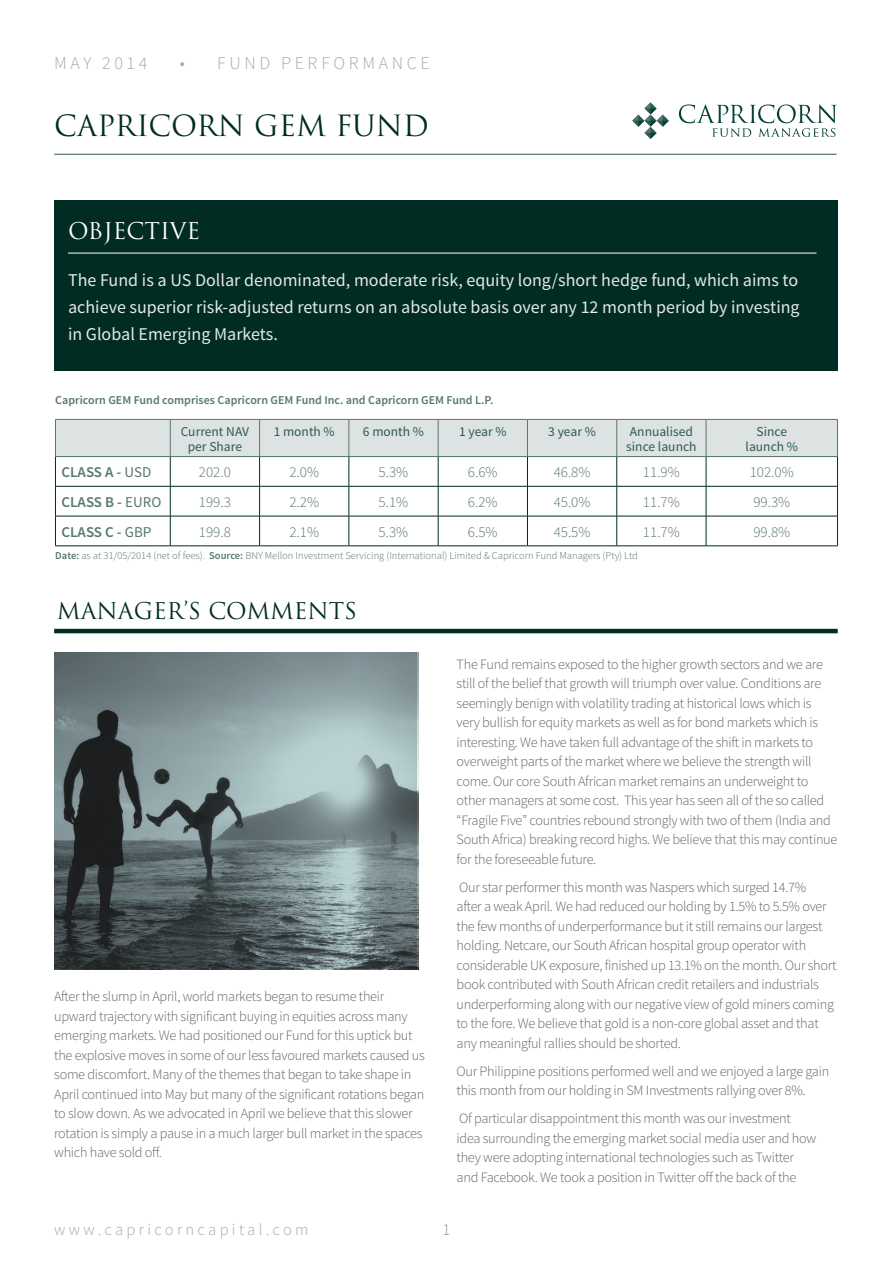
<style>
.page{position:relative;width:893px;height:1263px;background:#fff}
.page>*{position:absolute;margin:0;border:0;box-sizing:border-box;transform-origin:0 0}
.t1{font:28.5px "Trajan Pro";color:#002c23}
.t2{font:22.5px "Trajan Pro";color:#002c23}
.t3{font:22.5px "Trajan Pro";color:#fff}
.t4{font:18px/27px "Source Sans Pro";color:#fff;text-align:justify}
.t5{font:300 18px "Source Sans Pro";letter-spacing:.2em;color:#9fadab}
.t6{font:300 16.5px "Source Sans Pro";letter-spacing:.2em;color:#9fadab}
.t7{font:300 16.5px "Source Sans Pro";color:#819692}
.t8{font:300 15px "Source Sans Pro";color:#587670}
.t9{font:600 15px "Source Sans Pro";color:#587670}
.t10{font:300 14.25px/19.5px "Source Sans Pro";letter-spacing:-.02em;color:#636366}
.t11{font:13.5px "Source Sans Pro";color:#2c5a52}
.t12{font:600 12px "Source Sans Pro";color:#587670}
.t13{font:300 10.5px "Source Sans Pro";color:#587670}
.s1{font-weight:400}
.s2{font-weight:600}
</style>
<div class="page">
<hr style="left:54px;top:154px;width:783px;height:1px;background:#2c5a52">
<svg style="left:632px;top:102px;width:37px;height:37px"></svg>
<svg style="left:679px;top:104px;width:158px;height:33px"></svg>
<svg style="left:55px;top:419px;width:783px;height:67px"></svg>
<hr style="left:55px;top:486px;width:115px;height:1px;background:#002c23">
<hr style="left:55px;top:486px;width:1px;height:30px;background:#002c23">
<hr style="left:170px;top:486px;width:90px;height:1px;background:#002c23">
<hr style="left:170px;top:486px;width:1px;height:30px;background:#002c23">
<hr style="left:260px;top:486px;width:89px;height:1px;background:#002c23">
<hr style="left:259px;top:486px;width:1px;height:30px;background:#002c23">
<hr style="left:349px;top:486px;width:89px;height:1px;background:#002c23">
<hr style="left:349px;top:486px;width:1px;height:30px;background:#002c23">
<hr style="left:438px;top:486px;width:89px;height:1px;background:#002c23">
<hr style="left:438px;top:486px;width:1px;height:30px;background:#002c23">
<hr style="left:527px;top:486px;width:90px;height:1px;background:#002c23">
<hr style="left:527px;top:486px;width:1px;height:30px;background:#002c23">
<hr style="left:617px;top:486px;width:89px;height:1px;background:#002c23">
<hr style="left:616px;top:486px;width:1px;height:30px;background:#002c23">
<hr style="left:706px;top:486px;width:132px;height:1px;background:#002c23">
<hr style="left:706px;top:486px;width:1px;height:30px;background:#002c23">
<hr style="left:837px;top:486px;width:1px;height:30px;background:#002c23">
<hr style="left:55px;top:516px;width:115px;height:1px;background:#002c23">
<hr style="left:55px;top:516px;width:1px;height:30px;background:#002c23">
<hr style="left:170px;top:516px;width:90px;height:1px;background:#002c23">
<hr style="left:170px;top:516px;width:1px;height:30px;background:#002c23">
<hr style="left:260px;top:516px;width:89px;height:1px;background:#002c23">
<hr style="left:259px;top:516px;width:1px;height:30px;background:#002c23">
<hr style="left:349px;top:516px;width:89px;height:1px;background:#002c23">
<hr style="left:349px;top:516px;width:1px;height:30px;background:#002c23">
<hr style="left:438px;top:516px;width:89px;height:1px;background:#002c23">
<hr style="left:438px;top:516px;width:1px;height:30px;background:#002c23">
<hr style="left:527px;top:516px;width:90px;height:1px;background:#002c23">
<hr style="left:527px;top:516px;width:1px;height:30px;background:#002c23">
<hr style="left:617px;top:516px;width:89px;height:1px;background:#002c23">
<hr style="left:616px;top:516px;width:1px;height:30px;background:#002c23">
<hr style="left:706px;top:516px;width:132px;height:1px;background:#002c23">
<hr style="left:706px;top:516px;width:1px;height:30px;background:#002c23">
<hr style="left:837px;top:516px;width:1px;height:30px;background:#002c23">
<hr style="left:55px;top:546px;width:115px;height:1px;background:#002c23">
<hr style="left:170px;top:546px;width:90px;height:1px;background:#002c23">
<hr style="left:260px;top:546px;width:89px;height:1px;background:#002c23">
<hr style="left:349px;top:546px;width:89px;height:1px;background:#002c23">
<hr style="left:438px;top:546px;width:89px;height:1px;background:#002c23">
<hr style="left:527px;top:546px;width:90px;height:1px;background:#002c23">
<hr style="left:617px;top:546px;width:89px;height:1px;background:#002c23">
<hr style="left:706px;top:546px;width:132px;height:1px;background:#002c23">
<div style="left:54px;top:200px;width:784px;height:171px;background:#002c23"></div>
<hr style="left:68px;top:253px;width:748px;height:1px;background:#fff">
<hr style="left:54px;top:629px;width:784px;height:4px;background:#002c23">
<svg style="left:54px;top:652px;width:363px;height:317px;background:#6d7c7f"></svg>
<p class="t5" style="left:54px;top:52px;width:95px">MAY 2014</p>
<p class="t5" style="left:180px;top:52px;width:251px">• FUND PERFORMANCE</p>
<p class="t1" style="left:54px;top:107px;width:376px">CAPRICORN GEM FUND</p>
<p class="t3" style="left:68px;top:216px;width:134px">OBJECTIVE</p>
<p class="t4" style="left:68px;top:267px;width:733px">The Fund is a US Dollar denominated, moderate risk, equity long/short hedge fund, which aims to achieve superior risk-adjusted returns on an absolute basis over any 12 month period by investing in Global Emerging Markets.</p>
<p class="t12" style="left:55px;top:392px;width:440px">Capricorn GEM Fund comprises Capricorn GEM Fund Inc. and Capricorn GEM Fund L.P.</p>
<p class="t11" style="left:181px;top:423px;width:70px">Current NAV</p>
<p class="t11" style="left:188px;top:438px;width:56px">per Share</p>
<p class="t11" style="left:274px;top:423px;width:63px">1 month %</p>
<p class="t11" style="left:363px;top:423px;width:63px">6 month %</p>
<p class="t11" style="left:459px;top:423px;width:49px">1 year %</p>
<p class="t11" style="left:548px;top:423px;width:49px">3 year %</p>
<p class="t11" style="left:630px;top:423px;width:64px">Annualised</p>
<p class="t11" style="left:626px;top:438px;width:72px">since launch</p>
<p class="t11" style="left:756px;top:423px;width:32px">Since</p>
<p class="t11" style="left:746px;top:438px;width:54px">launch %</p>
<p class="t9" style="left:61px;top:463px;width:91px">CLASS A - <span class="s1">USD</span></p>
<p class="t8" style="left:199px;top:463px;width:34px">202.0</p>
<p class="t8" style="left:289px;top:463px;width:31px">2.0%</p>
<p class="t8" style="left:379px;top:463px;width:31px">5.3%</p>
<p class="t8" style="left:468px;top:463px;width:31px">6.6%</p>
<p class="t8" style="left:554px;top:463px;width:38px">46.8%</p>
<p class="t8" style="left:643px;top:463px;width:38px">11.9%</p>
<p class="t8" style="left:750px;top:463px;width:46px">102.0%</p>
<p class="t9" style="left:61px;top:492px;width:101px">CLASS B - <span class="s1">EURO</span></p>
<p class="t8" style="left:199px;top:493px;width:34px">199.3</p>
<p class="t8" style="left:289px;top:493px;width:31px">2.2%</p>
<p class="t8" style="left:379px;top:493px;width:31px">5.1%</p>
<p class="t8" style="left:468px;top:493px;width:31px">6.2%</p>
<p class="t8" style="left:554px;top:493px;width:38px">45.0%</p>
<p class="t8" style="left:643px;top:493px;width:38px">11.7%</p>
<p class="t8" style="left:753px;top:493px;width:38px">99.3%</p>
<p class="t9" style="left:61px;top:522px;width:92px">CLASS C - <span class="s1">GBP</span></p>
<p class="t8" style="left:199px;top:522px;width:34px">199.8</p>
<p class="t8" style="left:289px;top:522px;width:31px">2.1%</p>
<p class="t8" style="left:379px;top:522px;width:31px">5.3%</p>
<p class="t8" style="left:468px;top:522px;width:31px">6.5%</p>
<p class="t8" style="left:554px;top:522px;width:38px">45.5%</p>
<p class="t8" style="left:643px;top:522px;width:38px">11.7%</p>
<p class="t8" style="left:753px;top:522px;width:38px">99.8%</p>
<p class="t13" style="left:55px;top:549px;width:584px"><span class="s2">Date:</span> as at 31/05/2014 (net of fees). <span class="s2">Source:</span> BNY Mellon Investment Servicing (International) Limited &amp; Capricorn Fund Managers (Pty) Ltd</p>
<p class="t2" style="left:57px;top:596px;width:302px">MANAGER’S COMMENTS</p>
<p class="t10" style="left:54px;top:987px;width:372px">After the slump in April, world markets began to resume their upward trajectory with significant buying in equities across many emerging markets. We had positioned our Fund for this uptick but the explosive moves in some of our less favoured markets caused us some discomfort. Many of the themes that began to take shape in April continued into May but many of the significant rotations began to slow down. As we advocated in April we believe that this slower rotation is simply a pause in a much larger bull market in the spaces which have sold off.</p>
<p class="t10" style="left:457px;top:654px;width:382px">The Fund remains exposed to the higher growth sectors and we are still of the belief that growth will triumph over value. Conditions are seemingly benign with volatility trading at historical lows which is very bullish for equity markets as well as for bond markets which is interesting. We have taken full advantage of the shift in markets to overweight parts of the market where we believe the strength will come. Our core South African market remains an underweight to other managers at some cost. This year has seen all of the so called “Fragile Five” countries rebound strongly with two of them (India and South Africa) breaking record highs. We believe that this may continue for the foreseeable future.</p>
<p class="t10" style="left:457px;top:877px;width:381px">Our star performer this month was Naspers which surged 14.7%<br>after a weak April. We had reduced our holding by 1.5% to 5.5% over the few months of underperformance but it still remains our largest holding. Netcare, our South African hospital group operator with considerable UK exposure, finished up 13.1% on the month. Our short book contributed with South African credit retailers and industrials underperforming along with our negative view of gold miners coming to the fore. We believe that gold is a non-core global asset and that any meaningful rallies should be shorted.</p>
<p class="t10" style="left:457px;top:1061px;width:374px">Our Philippine positions performed well and we enjoyed a large gain this month from our holding in SM Investments rallying over 8%.</p>
<p class="t10" style="left:457px;top:1109px;width:361px">Of particular disappointment this month was our investment<br>idea surrounding the emerging market social media user and how they were adopting international technologies such as Twitter and Facebook. We took a position in Twitter off the back of the</p>
<p class="t6" style="left:54px;top:1220px;width:256px">www.capricorncapital.com</p>
<p class="t7" style="left:443px;top:1220px;width:9px">1</p>
</div>
